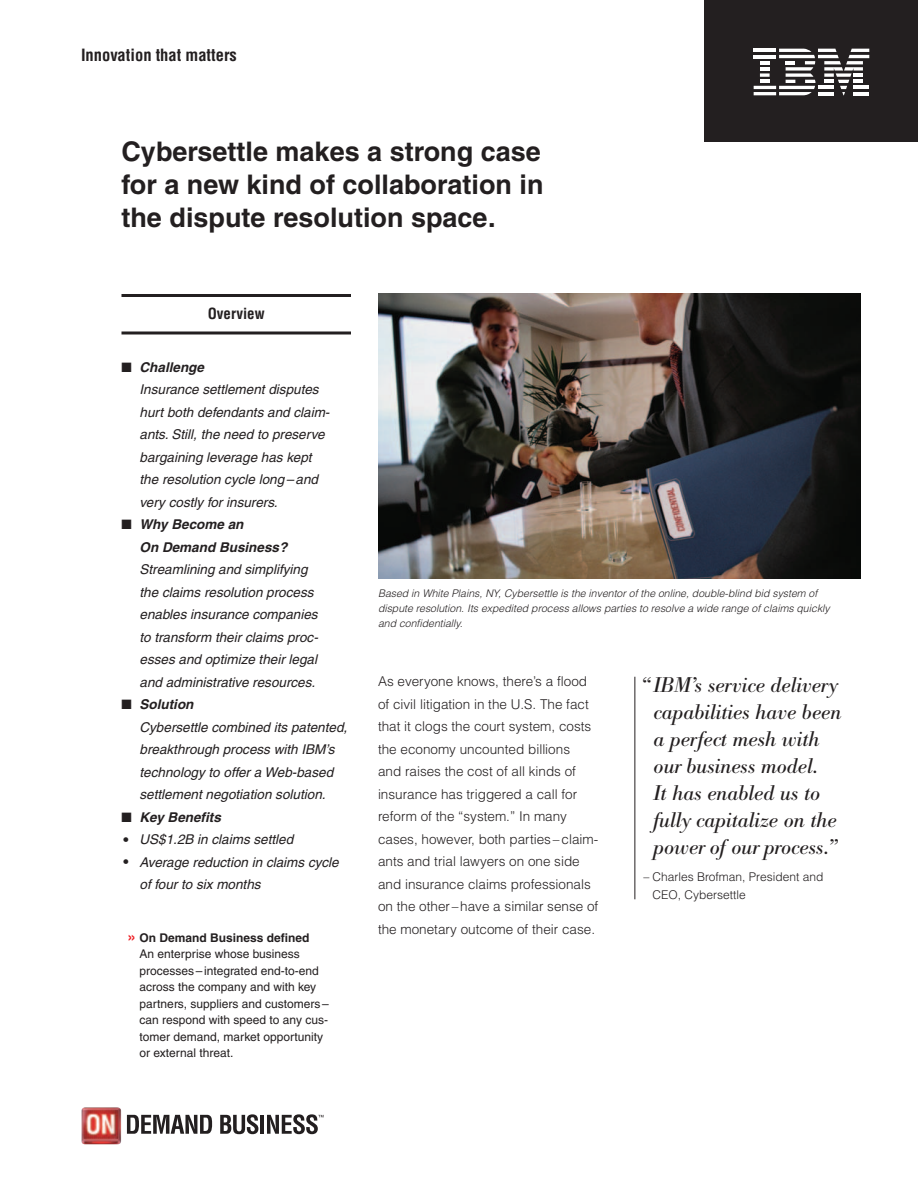
<style>
.page{position:relative;width:918px;height:1188px;background:#fff}
.page>*{position:absolute;margin:0;border:0;box-sizing:border-box;transform-origin:0 0}
._1__Headline{font:700 27px/33px "Helvetica";color:#231f20;text-align:justify}
._4__Quote_Callout{font:italic 21px/27px "Bodoni Berthold BQ";color:#231f20}
._1__Subject_ID{font:700 condensed 16.5px "Helvetica";color:#231f20}
._2__Overview_head{font:700 condensed 15px "Helvetica";color:#231f20}
._2__Overview_bullet_text{font:italic 13.5px/22.5px "Helvetica";color:#231f20}
._3__Body{font:300 13.5px/22.5px "Helvetica";color:#231f20}
._2__Overview_bullet_subhead{font:italic 700 13.5px/22.5px "Helvetica";color:#231f20}
._7__OnDemand_definition{font:12px/16.5px "Helvetica";color:#231f20}
._4__Callout_source{font:300 12px/18px "Helvetica";color:#231f20}
._7__OnDemand_definition_bold{font:700 12px "Helvetica";color:#231f20}
._6__Caption{font:italic 300 10.5px/15px "Helvetica";color:#231f20}
.s1{font-family:"Bodoni Berthold BQ";font-weight:300;font-size:21px}
.s2{font-size:15px;color:#ee1d23}
</style>
<div class="page">
<div style="left:704px;top:0;width:214px;height:142px;background:#231f20"></div>
<svg style="left:754px;top:49px;width:115px;height:46px"></svg>
<hr style="left:818px;top:92px;width:16px;height:3px;background:#fff">
<hr style="left:754px;top:92px;width:22px;height:3px;background:#fff">
<hr style="left:122px;top:294px;width:229px;height:3px;background:#231f20">
<hr style="left:122px;top:331px;width:229px;height:3px;background:#231f20">
<img style="left:81px;top:1107px;width:40px;height:37px">
<svg style="left:127px;top:1115px;width:85px;height:19px"></svg>
<svg style="left:220px;top:1114px;width:38px;height:20px"></svg>
<hr style="left:261px;top:1115px;width:3px;height:19px;background:#231f20">
<svg style="left:267px;top:1114px;width:57px;height:20px"></svg>
<hr style="left:634px;top:677px;width:1px;height:222px;background:#231f20">
<img style="left:378px;top:294px;width:482px;height:285px">
<p class="_1__Subject_ID" style="left:81px;top:45px;width:157px">Innovation that matters</p>
<p class="_1__Headline" style="left:122px;top:135px;width:424px">Cybersettle makes a strong case for a new kind of collaboration in the dispute resolution space.</p>
<p class="_2__Overview_head" style="left:208px;top:305px;width:58px">Overview</p>
<p class="_2__Overview_bullet_subhead" style="left:140px;top:356px;width:66px">Challenge</p>
<p class="_2__Overview_bullet_text" style="left:140px;top:378px;width:191px">Insurance settlement disputes hurt both defendants and claim&shy;ants. Still, the need to preserve bargaining leverage has kept the resolution cycle long – and very costly for insurers.</p>
<p class="_2__Overview_bullet_subhead" style="left:140px;top:513px;width:149px">Why Become an<br>On Demand Business?</p>
<p class="_2__Overview_bullet_text" style="left:140px;top:558px;width:180px">Streamlining and simplifying the claims resolution process enables insurance companies to transform their claims proc&shy;esses and optimize their legal and administrative resources.</p>
<p class="_2__Overview_bullet_subhead" style="left:140px;top:693px;width:55px">Solution</p>
<p class="_2__Overview_bullet_text" style="left:140px;top:716px;width:209px">Cybersettle combined its patented, breakthrough process with IBM’s technology to offer a Web-based settlement negotiation solution.</p>
<p class="_2__Overview_bullet_subhead" style="left:140px;top:806px;width:83px">Key Benefits</p>
<p class="_2__Overview_bullet_text" style="left:122px;top:828px;width:173px"><span class="s1">•</span> US$1.2B in claims settled</p>
<p class="_2__Overview_bullet_text" style="left:140px;top:851px;width:201px;text-indent:-18px"><span class="s1">•</span> Average reduction in claims cycle of four to six months</p>
<p class="_7__OnDemand_definition_bold" style="left:128px;top:930px;width:184px"><span class="s2">»</span> On Demand Business defined</p>
<p class="_7__OnDemand_definition" style="left:140px;top:946px;width:191px">An enterprise whose business processes – integrated end-to-end across the company and with key partners, suppliers and customers – can respond with speed to any cus&shy;tomer demand, market opportunity or external threat.</p>
<p class="_6__Caption" style="left:378px;top:585px;width:453px">Based in White Plains, NY, Cybersettle is the inventor of the online, double-blind bid system of dispute resolution. Its expedited process allows parties to resolve a wide range of claims quickly and confidentially.</p>
<p class="_3__Body" style="left:378px;top:670px;width:222px">As everyone knows, there’s a flood of civil litigation in the U.S. The fact that it clogs the court system, costs the economy uncounted billions<br>and raises the cost of all kinds of insurance has triggered a call for reform of the “system.” In many cases, however, both parties – claim&shy;ants and trial lawyers on one side and insurance claims professionals on the other– have a similar sense of the monetary outcome of their case.</p>
<p class="_4__Quote_Callout" style="left:654px;top:672px;width:189px;text-indent:-13px">“ IBM’s service delivery capabilities have been a perfect mesh with our business model.<br>It has enabled us to fully capitalize on the power of our process.”</p>
<p class="_4__Callout_source" style="left:652px;top:867px;width:172px;text-indent:-9px">– Charles Brofman, President and<br>CEO, Cybersettle</p>
</div>
